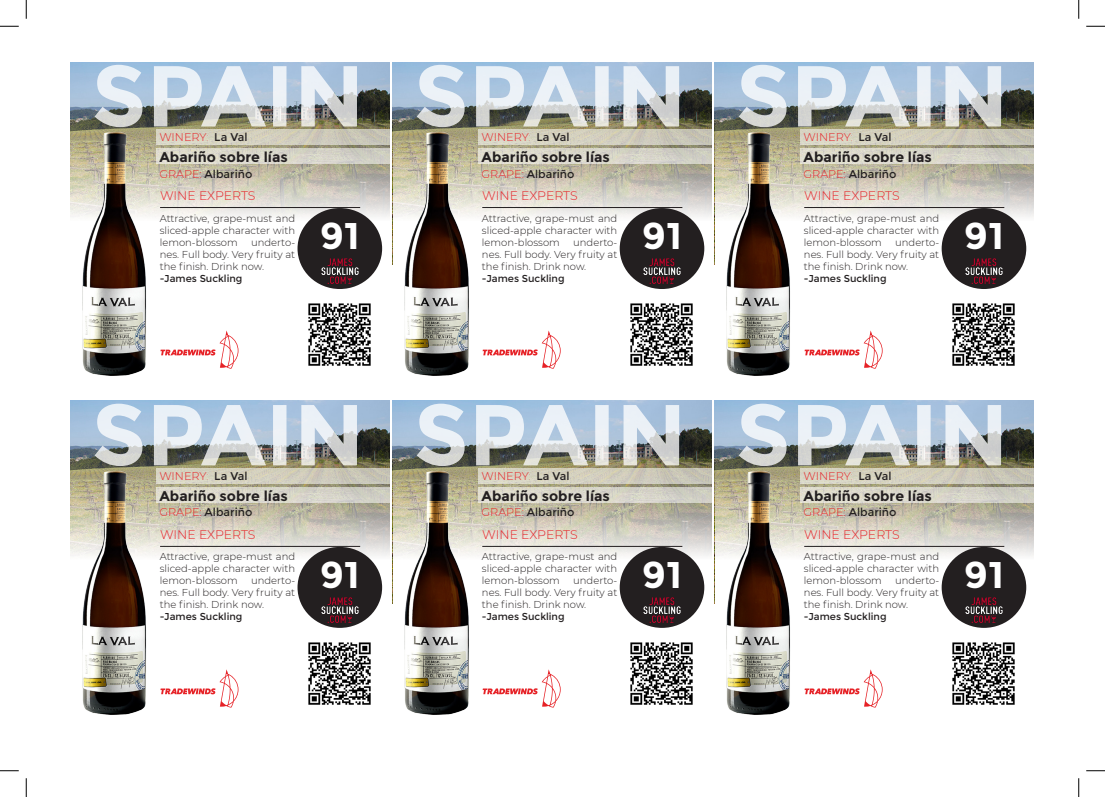
<style>
.page{position:relative;width:1105px;height:797px;background:#fff}
.page>*{position:absolute;margin:0;border:0;box-sizing:border-box;transform-origin:0 0}
.t1{font:700 37.12px "Montserrat";color:#fff;scale:1.05 1}
.t2{font:700 14.12px "Montserrat";color:#231f20}
.t3{font:300 12.5px "Montserrat";letter-spacing:-.01em;color:#e62227}
.t4{font:11.25px "Montserrat";color:#231f20}
.t5{font:300 11.25px "Montserrat";color:#e62227}
.t6{font:300 10px/12px "Montserrat";color:#231f20;text-align:justify}
.t7{font:10px "Montserrat";color:#231f20}
.s1{font-weight:100}
.s2{font-weight:400;color:#231f20}
.s3{font-weight:300;color:#e62227}
</style>
<div class="page">
<img style="left:71px;top:62px;width:318px;height:31px">
<svg style="left:71px;top:93px;width:319px;height:196px"></svg>
<svg style="left:95px;top:65px;width:262px;height:62px;background:#bac5cd"></svg>
<div style="left:157px;top:129px;width:233px;height:16px;background:linear-gradient(to right,#dbd7c4,#c6c2b5)"></div>
<div style="left:157px;top:148px;width:233px;height:16px;background:linear-gradient(to right,#e2dfd0,#cecdc4)"></div>
<hr style="left:160px;top:207px;width:200px;height:1px;background:#231f20">
<img style="left:77px;top:115px;width:74px;height:261px">
<div style="left:297px;top:208px;width:85px;height:81px;background:#231f20;border-radius:50%"></div>
<img style="left:320px;top:258px;width:40px;height:28px">
<img style="left:308px;top:303px;width:63px;height:63px">
<svg style="left:160px;top:330px;width:78px;height:39px"></svg>
<img style="left:71px;top:401px;width:318px;height:31px">
<svg style="left:71px;top:432px;width:319px;height:196px"></svg>
<svg style="left:95px;top:403px;width:262px;height:63px;background:#bac5cd"></svg>
<div style="left:157px;top:468px;width:233px;height:16px;background:linear-gradient(to right,#dbd7c4,#c6c3b5)"></div>
<div style="left:157px;top:487px;width:233px;height:16px;background:linear-gradient(to right,#e2e0d0,#cecdc4)"></div>
<hr style="left:160px;top:546px;width:200px;height:1px;background:#231f20">
<img style="left:77px;top:454px;width:74px;height:261px">
<div style="left:297px;top:547px;width:85px;height:81px;background:#231f20;border-radius:50%"></div>
<img style="left:320px;top:597px;width:40px;height:28px">
<img style="left:308px;top:642px;width:63px;height:63px">
<svg style="left:160px;top:669px;width:78px;height:38px"></svg>
<img style="left:393px;top:62px;width:319px;height:31px">
<svg style="left:393px;top:93px;width:319px;height:196px"></svg>
<svg style="left:417px;top:65px;width:262px;height:62px;background:#bac5cd"></svg>
<div style="left:479px;top:129px;width:233px;height:16px;background:linear-gradient(to right,#dbd8c5,#c6c2b5)"></div>
<div style="left:479px;top:148px;width:233px;height:16px;background:linear-gradient(to right,#e3e0d1,#ceccc4)"></div>
<hr style="left:482px;top:207px;width:200px;height:1px;background:#231f20">
<img style="left:399px;top:115px;width:74px;height:261px">
<div style="left:620px;top:208px;width:84px;height:81px;background:#231f20;border-radius:50%"></div>
<img style="left:642px;top:258px;width:40px;height:28px">
<img style="left:630px;top:303px;width:63px;height:63px">
<svg style="left:483px;top:330px;width:78px;height:39px"></svg>
<img style="left:393px;top:401px;width:319px;height:31px">
<svg style="left:393px;top:432px;width:319px;height:196px"></svg>
<svg style="left:417px;top:403px;width:262px;height:63px;background:#bac5cd"></svg>
<div style="left:479px;top:468px;width:233px;height:16px;background:linear-gradient(to right,#dbd8c5,#c6c2b5)"></div>
<div style="left:479px;top:487px;width:233px;height:16px;background:linear-gradient(to right,#e3e0d1,#ceccc4)"></div>
<hr style="left:482px;top:546px;width:200px;height:1px;background:#231f20">
<img style="left:399px;top:454px;width:74px;height:261px">
<div style="left:620px;top:547px;width:84px;height:81px;background:#231f20;border-radius:50%"></div>
<img style="left:642px;top:597px;width:40px;height:28px">
<img style="left:630px;top:642px;width:63px;height:63px">
<svg style="left:483px;top:669px;width:78px;height:38px"></svg>
<img style="left:715px;top:62px;width:318px;height:31px">
<svg style="left:715px;top:93px;width:319px;height:196px"></svg>
<svg style="left:739px;top:65px;width:262px;height:62px;background:#bac5cd"></svg>
<div style="left:801px;top:129px;width:233px;height:16px;background:linear-gradient(to right,#dbd7c4,#c6c2b5)"></div>
<div style="left:801px;top:148px;width:233px;height:16px;background:linear-gradient(to right,#e2dfd0,#cecdc4)"></div>
<hr style="left:804px;top:207px;width:200px;height:1px;background:#231f20">
<img style="left:721px;top:115px;width:74px;height:261px">
<div style="left:942px;top:208px;width:84px;height:81px;background:#231f20;border-radius:50%"></div>
<img style="left:964px;top:258px;width:40px;height:28px">
<img style="left:952px;top:303px;width:63px;height:63px">
<svg style="left:804px;top:330px;width:79px;height:39px"></svg>
<img style="left:715px;top:401px;width:318px;height:31px">
<svg style="left:715px;top:432px;width:319px;height:196px"></svg>
<svg style="left:739px;top:403px;width:262px;height:63px;background:#bac5cd"></svg>
<div style="left:801px;top:468px;width:233px;height:16px;background:linear-gradient(to right,#dbd7c4,#c6c3b5)"></div>
<div style="left:801px;top:487px;width:233px;height:16px;background:linear-gradient(to right,#e2e0d0,#cecdc4)"></div>
<hr style="left:804px;top:546px;width:200px;height:1px;background:#231f20">
<img style="left:721px;top:454px;width:74px;height:261px">
<div style="left:942px;top:547px;width:84px;height:81px;background:#231f20;border-radius:50%"></div>
<img style="left:964px;top:597px;width:40px;height:28px">
<img style="left:952px;top:642px;width:63px;height:63px">
<svg style="left:804px;top:669px;width:79px;height:38px"></svg>
<svg style="left:0;top:25px;width:19px;height:2px"></svg>
<svg style="left:1086px;top:25px;width:19px;height:2px"></svg>
<svg style="left:0;top:770px;width:19px;height:1px"></svg>
<svg style="left:1086px;top:770px;width:19px;height:1px"></svg>
<svg style="left:25px;top:0;width:2px;height:19px"></svg>
<svg style="left:25px;top:778px;width:2px;height:19px"></svg>
<svg style="left:1078px;top:0;width:1px;height:19px"></svg>
<svg style="left:1078px;top:778px;width:1px;height:19px"></svg>
<p class="t5" style="left:159px;top:130px;width:90px">WINERY<span class="s1">:</span> <span class="s2">La Val</span></p>
<p class="t4" style="left:159px;top:167px;width:94px"><span class="s3">GRAPE:</span> Albariño</p>
<p class="t2" style="left:159px;top:148px;width:130px">Abariño sobre lías</p>
<p class="t5" style="left:482px;top:130px;width:90px">WINERY<span class="s1">:</span> <span class="s2">La Val</span></p>
<p class="t4" style="left:482px;top:167px;width:94px"><span class="s3">GRAPE:</span> Albariño</p>
<p class="t2" style="left:482px;top:148px;width:130px">Abariño sobre lías</p>
<p class="t5" style="left:803px;top:130px;width:90px">WINERY<span class="s1">:</span> <span class="s2">La Val</span></p>
<p class="t4" style="left:803px;top:167px;width:94px"><span class="s3">GRAPE:</span> Albariño</p>
<p class="t2" style="left:803px;top:148px;width:130px">Abariño sobre lías</p>
<p class="t3" style="left:160px;top:187px;width:97px">WINE EXPERTS</p>
<p class="t3" style="left:482px;top:187px;width:97px">WINE EXPERTS</p>
<p class="t3" style="left:804px;top:187px;width:97px">WINE EXPERTS</p>
<p class="t6" style="left:160px;top:212px;width:137px">Attractive, grape-must and sliced-apple character with lemon-blossom</p>
<p class="t6" style="left:160px;top:236px;width:137px;text-indent:91px">underto&shy;nes. Full body. Very fruity at the finish. Drink now.</p>
<p class="t7" style="left:160px;top:272px;width:84px">-James Suckling</p>
<p class="t1" style="left:320px;top:214px;width:40px">91</p>
<p class="t6" style="left:482px;top:212px;width:137px">Attractive, grape-must and sliced-apple character with lemon-blossom</p>
<p class="t6" style="left:482px;top:236px;width:137px;text-indent:91px">underto&shy;nes. Full body. Very fruity at the finish. Drink now.</p>
<p class="t7" style="left:482px;top:272px;width:84px">-James Suckling</p>
<p class="t1" style="left:642px;top:214px;width:40px">91</p>
<p class="t6" style="left:804px;top:212px;width:137px">Attractive, grape-must and sliced-apple character with lemon-blossom</p>
<p class="t6" style="left:804px;top:236px;width:137px;text-indent:91px">underto&shy;nes. Full body. Very fruity at the finish. Drink now.</p>
<p class="t7" style="left:804px;top:272px;width:84px">-James Suckling</p>
<p class="t1" style="left:964px;top:214px;width:40px">91</p>
<p class="t5" style="left:159px;top:468px;width:90px">WINERY<span class="s1">:</span> <span class="s2">La Val</span></p>
<p class="t4" style="left:159px;top:506px;width:94px"><span class="s3">GRAPE:</span> Albariño</p>
<p class="t2" style="left:159px;top:487px;width:130px">Abariño sobre lías</p>
<p class="t5" style="left:482px;top:468px;width:90px">WINERY<span class="s1">:</span> <span class="s2">La Val</span></p>
<p class="t4" style="left:482px;top:506px;width:94px"><span class="s3">GRAPE:</span> Albariño</p>
<p class="t2" style="left:482px;top:487px;width:130px">Abariño sobre lías</p>
<p class="t5" style="left:803px;top:468px;width:90px">WINERY<span class="s1">:</span> <span class="s2">La Val</span></p>
<p class="t4" style="left:803px;top:506px;width:94px"><span class="s3">GRAPE:</span> Albariño</p>
<p class="t2" style="left:803px;top:487px;width:130px">Abariño sobre lías</p>
<p class="t3" style="left:160px;top:526px;width:97px">WINE EXPERTS</p>
<p class="t3" style="left:482px;top:526px;width:97px">WINE EXPERTS</p>
<p class="t3" style="left:804px;top:526px;width:97px">WINE EXPERTS</p>
<p class="t6" style="left:160px;top:550px;width:137px">Attractive, grape-must and sliced-apple character with lemon-blossom</p>
<p class="t6" style="left:160px;top:574px;width:137px;text-indent:91px">underto&shy;nes. Full body. Very fruity at the finish. Drink now.</p>
<p class="t7" style="left:160px;top:611px;width:84px">-James Suckling</p>
<p class="t1" style="left:320px;top:552px;width:40px">91</p>
<p class="t6" style="left:482px;top:550px;width:137px">Attractive, grape-must and sliced-apple character with lemon-blossom</p>
<p class="t6" style="left:482px;top:574px;width:137px;text-indent:91px">underto&shy;nes. Full body. Very fruity at the finish. Drink now.</p>
<p class="t7" style="left:482px;top:611px;width:84px">-James Suckling</p>
<p class="t1" style="left:642px;top:552px;width:40px">91</p>
<p class="t6" style="left:804px;top:550px;width:137px">Attractive, grape-must and sliced-apple character with lemon-blossom</p>
<p class="t6" style="left:804px;top:574px;width:137px;text-indent:91px">underto&shy;nes. Full body. Very fruity at the finish. Drink now.</p>
<p class="t7" style="left:804px;top:611px;width:84px">-James Suckling</p>
<p class="t1" style="left:964px;top:552px;width:40px">91</p>
</div>
